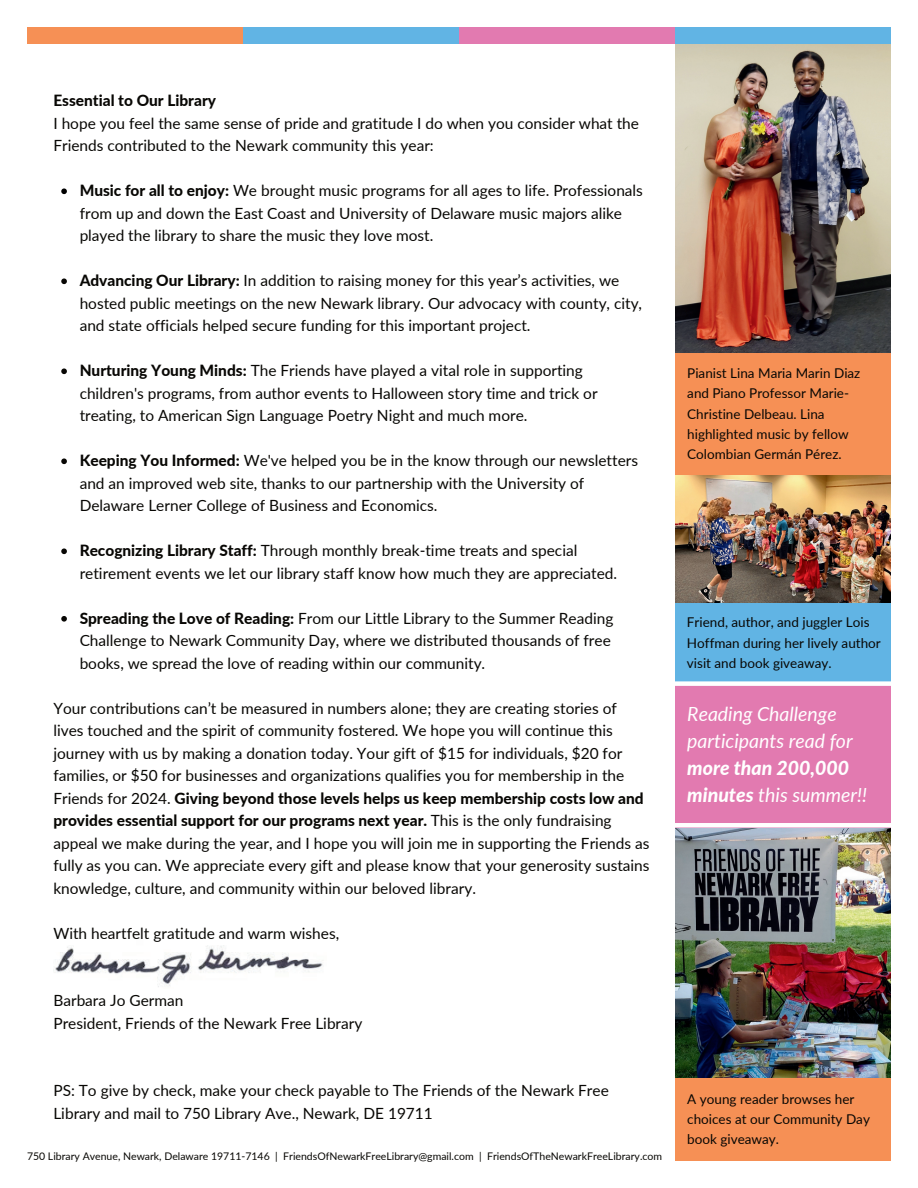
<style>
.page{position:relative;width:918px;height:1188px;background:#fff}
.page>*{position:absolute;margin:0;border:0;box-sizing:border-box;transform-origin:0 0}
.t1{font:italic 19.5px/27px "Lato";color:#fff}
.t2{font:italic 800 19.5px/27px "Lato";color:#fff}
.t3{font:15.45px/22.5px "Lato";color:#080704}
.t4{font:800 15.45px "Lato";color:#080704}
.t5{font:13.5px/20.2px "Lato";color:#080704}
.t6{font:10.5px "Lato";color:#080704}
.s1{font-weight:800}
.s2{font-weight:400}
</style>
<div class="page">
<div style="left:27px;top:27px;width:216px;height:17px;background:#f69055"></div>
<div style="left:243px;top:27px;width:216px;height:17px;background:#61b4e4"></div>
<img style="left:675px;top:44px;width:216px;height:309px">
<div style="left:459px;top:27px;width:216px;height:17px;background:#e27ab0"></div>
<div style="left:675px;top:27px;width:216px;height:17px;background:#61b4e4"></div>
<img style="left:675px;top:828px;width:216px;height:250px">
<div style="left:675px;top:681px;width:231px;height:147px;background:#e27ab0"></div>
<img style="left:675px;top:475px;width:216px;height:128px">
<div style="left:675px;top:603px;width:233px;height:81px;background:#61b4e4"></div>
<img style="left:53px;top:945px;width:270px;height:42px">
<svg style="left:61px;top:188px;width:6px;height:6px"></svg>
<svg style="left:61px;top:278px;width:6px;height:6px"></svg>
<svg style="left:61px;top:368px;width:6px;height:6px"></svg>
<svg style="left:61px;top:458px;width:6px;height:6px"></svg>
<svg style="left:61px;top:548px;width:6px;height:6px"></svg>
<svg style="left:61px;top:616px;width:6px;height:6px"></svg>
<div style="left:675px;top:1078px;width:233px;height:83px;background:#f69055"></div>
<div style="left:675px;top:353px;width:233px;height:122px;background:#f69055"></div>
<div style="left:891px;top:0;width:27px;height:1175px;background:#fff"></div>
<div style="left:675px;top:681px;width:243px;height:5px;background:#fff"></div>
<div style="left:675px;top:823px;width:243px;height:5px;background:#fff"></div>
<p class="t4" style="left:53px;top:89px;width:164px">Essential to Our Library</p>
<p class="t3" style="left:53px;top:111px;width:587px">I hope you feel the same sense of pride and gratitude I do when you consider what the<br>Friends contributed to the Newark community this year:</p>
<p class="t3" style="left:80px;top:179px;width:565px"><span class="s1">Music for all to enjoy:</span> We brought music programs for all ages to life. Professionals from up and down the East Coast and University of Delaware music majors alike played the library to share the music they love most.</p>
<p class="t3" style="left:80px;top:269px;width:564px"><span class="s1">Advancing Our Library:</span> In addition to raising money for this year’s activities, we hosted public meetings on the new Newark library. Our advocacy with county, city, and state officials helped secure funding for this important project.</p>
<p class="t3" style="left:80px;top:359px;width:519px"><span class="s1">Nurturing Young Minds:</span> The Friends have played a vital role in supporting children's programs, from author events to Halloween story time and trick or treating, to American Sign Language Poetry Night and much more.</p>
<p class="t3" style="left:80px;top:449px;width:560px"><span class="s1">Keeping You Informed:</span> We've helped you be in the know through our newsletters and an improved web site, thanks to our partnership with the University of<br>Delaware Lerner College of Business and Economics.</p>
<p class="t3" style="left:80px;top:539px;width:539px"><span class="s1">Recognizing Library Staff:</span> Through monthly break-time treats and special retirement events we let our library staff know how much they are appreciated.</p>
<p class="t3" style="left:80px;top:606px;width:535px"><span class="s1">Spreading the Love of Reading:</span> From our Little Library to the Summer Reading<br>Challenge to Newark Community Day, where we distributed thousands of free books, we spread the love of reading within our community.</p>
<p class="t3" style="left:53px;top:696px;width:598px">Your contributions can’t be measured in numbers alone; they are creating stories of lives touched and the spirit of community fostered. We hope you will continue this journey with us by making a donation today. Your gift of $15 for individuals, $20 for families, or $50 for businesses and organizations qualifies you for membership in the Friends for 2024. <span class="s1">Giving beyond those levels helps us keep membership costs low and provides essential support for our programs next year.</span> This is the only fundraising appeal we make during the year, and I hope you will join me in supporting the Friends as fully as you can. We appreciate every gift and please know that your generosity sustains knowledge, culture, and community within our beloved library.</p>
<p class="t3" style="left:53px;top:921px;width:287px">With heartfelt gratitude and warm wishes,</p>
<p class="t3" style="left:53px;top:989px;width:311px">Barbara Jo German<br>President, Friends of the Newark Free Library</p>
<p class="t3" style="left:53px;top:1079px;width:557px">PS: To give by check, make your check payable to The Friends of the Newark Free<br>Library and mail to 750 Library Ave., Newark, DE 19711</p>
<p class="t6" style="left:27px;top:1149px;width:637px">750 Library Avenue, Newark, Delaware 19711-7146 | FriendsOfNewarkFreeLibrary@gmail.com | FriendsOfTheNewarkFreeLibrary.com</p>
<p class="t5" style="left:687px;top:363px;width:175px">Pianist Lina Maria Marin Diaz and Piano Professor Marie-<br>Christine Delbeau. Lina highlighted music by fellow<br>Colombian Germán Pérez.</p>
<p class="t5" style="left:687px;top:612px;width:195px">Friend, author, and juggler Lois<br>Hoffman during her lively author visit and book giveaway.</p>
<p class="t1" style="left:687px;top:699px;width:167px">Reading Challenge participants read for</p>
<p class="t2" style="left:687px;top:753px;width:181px">more than 200,000 minutes <span class="s2">this summer!!</span></p>
<p class="t5" style="left:687px;top:1088px;width:184px">A young reader browses her choices at our Community Day book giveaway.</p>
</div>
